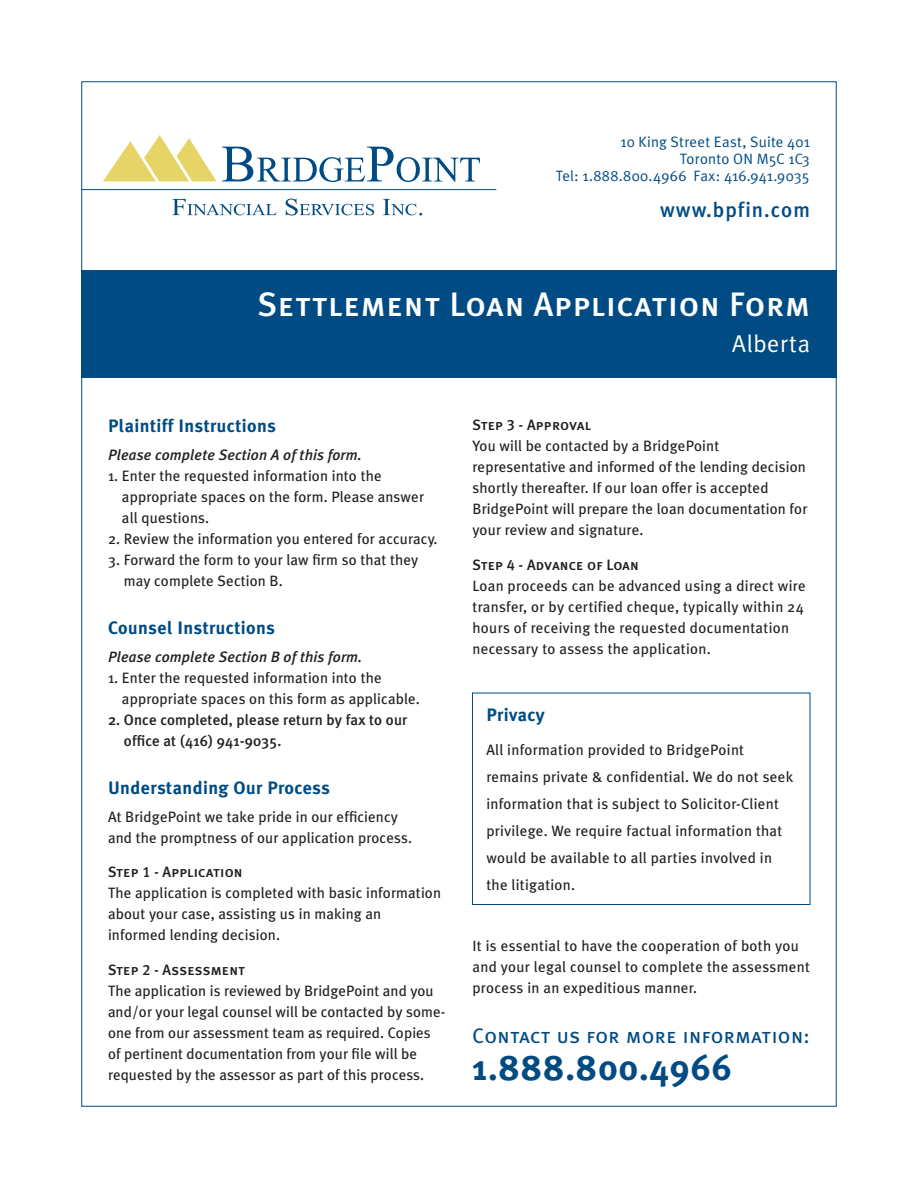
<style>
.page{position:relative;width:918px;height:1188px;background:#fff}
.page>*{position:absolute;margin:0;border:0;box-sizing:border-box;transform-origin:0 0}
.t1{font:700 36px "Meta Plus";letter-spacing:.02em;color:#004b84}
.t2{font:33.9px "Meta Plus Medium Caps";letter-spacing:.025em;color:#fff}
.t3{font:24.3px "Meta Plus Normal";letter-spacing:.025em;color:#fff}
.t4{font:21px "Meta Plus Book Caps";letter-spacing:.02em;color:#004b84}
.t5{font:500 21px "Meta Plus";letter-spacing:.05em;color:#004b84}
.t6{font:700 18px "Meta Plus";letter-spacing:.025em;color:#004b84}
.t7{font:15px/21px "Meta Plus";letter-spacing:.01em;color:#231f20}
.t8{font:15px "Meta Plus Normal";letter-spacing:.01em;color:#004b84}
.t9{font:italic 500 15px "Meta Plus";letter-spacing:.01em;color:#231f20}
.t10{font:15px "Meta Plus Medium Caps";letter-spacing:.01em;color:#231f20}
.t11{font:500 15px/21px "Meta Plus";letter-spacing:.01em;color:#231f20}
</style>
<div class="page">
<svg style="left:103px;top:135px;width:377px;height:47px"></svg>
<hr style="left:82px;top:189px;width:414px;height:1px;background:#004b84">
<svg style="left:172px;top:199px;width:105px;height:16px"></svg>
<svg style="left:286px;top:199px;width:88px;height:16px"></svg>
<svg style="left:383px;top:199px;width:39px;height:16px"></svg>
<div style="left:81px;top:270px;width:756px;height:108px;background:#004b84"></div>
<div style="left:472px;top:693px;width:338px;height:212px;border:1px solid #004b84"></div>
<p class="t8" style="left:620px;top:133px;width:191px">10 King Street East, Suite 401</p>
<p class="t8" style="left:680px;top:150px;width:132px">Toronto ON M5C 1C3</p>
<p class="t8" style="left:556px;top:168px;width:256px">Tel: 1.888.800.4966 Fax: 416.941.9035</p>
<p class="t5" style="left:660px;top:197px;width:152px">www.bpfin.com</p>
<p class="t2" style="left:258px;top:285px;width:554px">Settlement Loan Application Form</p>
<p class="t3" style="left:732px;top:330px;width:79px">Alberta</p>
<p class="t6" style="left:108px;top:416px;width:169px">Plaintiff Instructions</p>
<p class="t9" style="left:108px;top:446px;width:255px">Please complete Section A of this form.</p>
<p class="t7" style="left:122px;top:465px;width:304px;text-indent:-14px">1. Enter the requested information into the appropriate spaces on the form. Please answer all questions.</p>
<p class="t7" style="left:108px;top:528px;width:331px">2. Review the information you entered for accuracy.</p>
<p class="t7" style="left:124px;top:549px;width:296px;text-indent:-16px">3. Forward the form to your law firm so that they may complete Section B.</p>
<p class="t6" style="left:108px;top:618px;width:168px">Counsel Instructions</p>
<p class="t9" style="left:108px;top:648px;width:256px">Please complete Section B of this form.</p>
<p class="t7" style="left:122px;top:667px;width:299px;text-indent:-14px">1. Enter the requested information into the appropriate spaces on this form as applicable.</p>
<p class="t11" style="left:124px;top:709px;width:285px;text-indent:-16px">2. Once completed, please return by fax to our office at (416) 941-9035.</p>
<p class="t6" style="left:108px;top:777px;width:224px">Understanding Our Process</p>
<p class="t7" style="left:108px;top:806px;width:292px">At BridgePoint we take pride in our efficiency</p>
<p class="t7" style="left:108px;top:827px;width:306px">and the promptness of our application process.</p>
<p class="t10" style="left:108px;top:863px;width:136px">Step 1 - Application</p>
<p class="t7" style="left:108px;top:882px;width:335px">The application is completed with basic information</p>
<p class="t7" style="left:108px;top:903px;width:275px">about your case, assisting us in making an</p>
<p class="t7" style="left:108px;top:924px;width:173px">informed lending decision.</p>
<p class="t10" style="left:108px;top:961px;width:139px">Step 2 - Assessment</p>
<p class="t7" style="left:108px;top:980px;width:339px">The application is reviewed by BridgePoint and you and/or your legal counsel will be contacted by some&shy;one from our assessment team as required. Copies of pertinent documentation from your file will be requested by the assessor as part of this process.</p>
<p class="t10" style="left:472px;top:416px;width:120px">Step 3 - Approval</p>
<p class="t7" style="left:472px;top:435px;width:336px">You will be contacted by a BridgePoint representative and informed of the lending decision shortly thereafter. If our loan offer is accepted BridgePoint will prepare the loan documentation for your review and signature.</p>
<p class="t10" style="left:472px;top:556px;width:168px">Step 4 - Advance of Loan</p>
<p class="t7" style="left:472px;top:575px;width:335px">Loan proceeds can be advanced using a direct wire transfer, or by certified cheque, typically within 24 hours of receiving the requested documentation necessary to assess the application.</p>
<p class="t6" style="left:486px;top:704px;width:60px">Privacy</p>
<p class="t7" style="left:486px;top:736px;width:308px;line-height:27px">All information provided to BridgePoint remains private &amp; confidential. We do not seek information that is subject to Solicitor-Client privilege. We require factual information that would be available to all parties involved in the litigation.</p>
<p class="t7" style="left:472px;top:935px;width:328px">It is essential to have the cooperation of both you</p>
<p class="t7" style="left:472px;top:956px;width:339px">and your legal counsel to complete the assessment</p>
<p class="t7" style="left:472px;top:977px;width:226px">process in an expeditious manner.</p>
<p class="t4" style="left:472px;top:1023px;width:339px">Contact us for more information:</p>
<p class="t1" style="left:472px;top:1047px;width:261px">1.888.800.4966</p>
</div>
